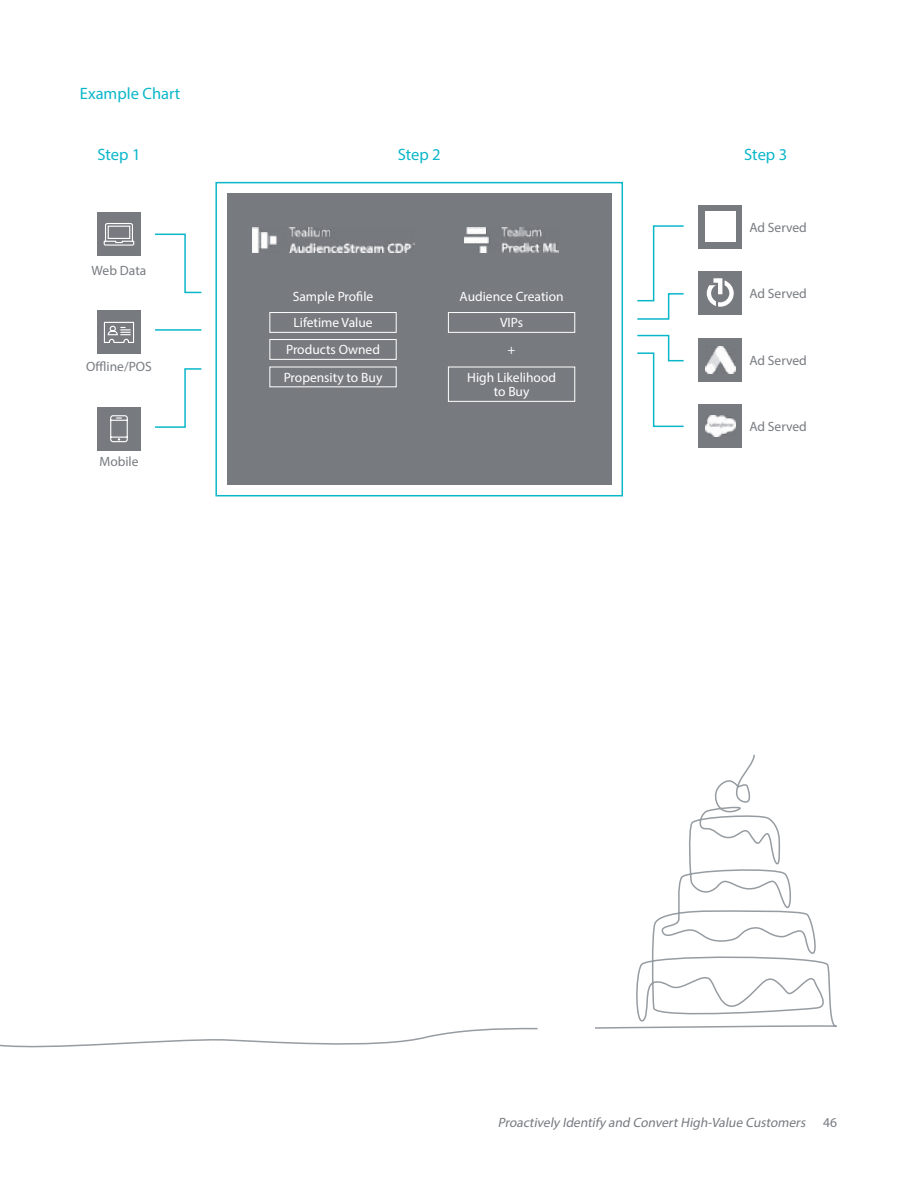
<style>
.page{position:relative;width:918px;height:1188px;background:#fff}
.page>*{position:absolute;margin:0;border:0;box-sizing:border-box;transform-origin:0 0}
.t1{font:16.5px "Myriad Pro";color:#0ab7c9}
.t2{font:13.5px/25.3px "Myriad Pro";color:#fff}
.t3{font:13.5px "Myriad Pro";color:#777b80}
.t4{font:italic 13.5px "Myriad Pro";color:#777b80}
</style>
<div class="page">
<div style="left:699px;top:205px;width:43px;height:43px;background:#777b80"></div>
<div style="left:699px;top:338px;width:43px;height:44px;background:#777b80"></div>
<div style="left:699px;top:404px;width:43px;height:43px;background:#777b80"></div>
<div style="left:699px;top:271px;width:43px;height:43px;background:#777b80"></div>
<img style="left:705px;top:212px;width:30px;height:30px">
<svg style="left:637px;top:334px;width:47px;height:94px"></svg>
<svg style="left:637px;top:225px;width:47px;height:95px"></svg>
<svg style="left:707px;top:278px;width:27px;height:29px"></svg>
<div style="left:97px;top:407px;width:44px;height:43px;background:#777b80"></div>
<div style="left:97px;top:311px;width:44px;height:43px;background:#777b80"></div>
<div style="left:97px;top:213px;width:44px;height:43px;background:#777b80"></div>
<svg style="left:110px;top:415px;width:18px;height:28px"></svg>
<svg style="left:103px;top:223px;width:32px;height:23px"></svg>
<hr style="left:155px;top:329px;width:46px;height:2px;background:#0ab7c9">
<svg style="left:155px;top:368px;width:47px;height:60px"></svg>
<svg style="left:155px;top:233px;width:47px;height:61px"></svg>
<svg style="left:103px;top:321px;width:32px;height:22px"></svg>
<img style="left:705px;top:346px;width:30px;height:28px">
<img style="left:705px;top:415px;width:30px;height:21px">
<div style="left:215px;top:182px;width:408px;height:314px;border:2px solid #0ab7c9"></div>
<div style="left:227px;top:193px;width:384px;height:292px;background:#777b80"></div>
<img style="left:252px;top:228px;width:162px;height:24px">
<img style="left:464px;top:228px;width:95px;height:24px">
<div style="left:269px;top:339px;width:128px;height:21px;border:1px solid #fff"></div>
<div style="left:269px;top:367px;width:128px;height:20px;border:1px solid #fff"></div>
<div style="left:269px;top:312px;width:128px;height:21px;border:1px solid #fff"></div>
<div style="left:448px;top:312px;width:127px;height:21px;border:1px solid #fff"></div>
<div style="left:448px;top:367px;width:127px;height:35px;border:1px solid #fff"></div>
<svg style="left:0;top:1027px;width:538px;height:21px"></svg>
<svg style="left:595px;top:754px;width:242px;height:275px"></svg>
<p class="t1" style="left:80px;top:83px;width:102px">Example Chart</p>
<p class="t1" style="left:97px;top:145px;width:45px">Step 1</p>
<p class="t1" style="left:398px;top:145px;width:45px">Step 2</p>
<p class="t1" style="left:744px;top:145px;width:45px">Step 3</p>
<p class="t3" style="left:92px;top:262px;width:56px">Web Data</p>
<p class="t3" style="left:86px;top:358px;width:67px">Offline/POS</p>
<p class="t3" style="left:99px;top:453px;width:41px">Mobile</p>
<p class="t2" style="left:293px;top:284px;width:82px">Sample Profile<br>Lifetime Value</p>
<p class="t2" style="left:284px;top:336px;width:100px;line-height:27.8px">Products Owned<br>Propensity to Buy</p>
<p class="t2" style="left:460px;top:284px;width:105px;text-align:center">Audience Creation<br>VIPs</p>
<p class="t2" style="left:467px;top:336px;width:90px;line-height:27.8px;text-align:center">+<br>High Likelihood</p>
<p class="t2" style="left:494px;top:379px;width:37px">to Buy</p>
<p class="t3" style="left:749px;top:219px;width:59px">Ad Served</p>
<p class="t3" style="left:749px;top:285px;width:59px">Ad Served</p>
<p class="t3" style="left:749px;top:352px;width:59px">Ad Served</p>
<p class="t3" style="left:749px;top:418px;width:59px">Ad Served</p>
<p class="t4" style="left:498px;top:1114px;width:312px">Proactively Identify and ConvertHigh-Value Customers</p>
<p class="t3" style="left:823px;top:1114px;width:15px">46</p>
</div>
